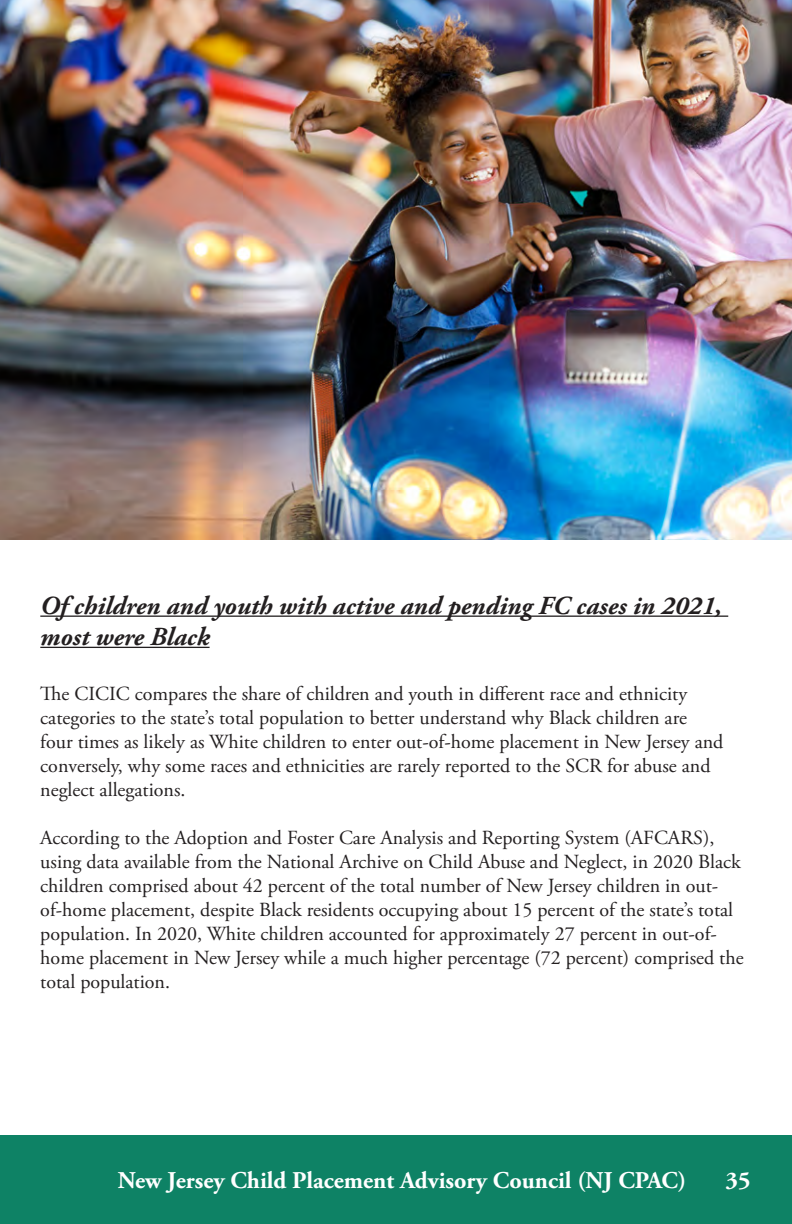
<style>
.page{position:relative;width:792px;height:1224px;background:#fff}
.page>*{position:absolute;margin:0;border:0;box-sizing:border-box;transform-origin:0 0}
.t1{font:italic 700 26px/31.2px "Adobe Garamond Pro";color:#231f20}
.t2{font:700 24px "Adobe Garamond Pro";color:#fff}
.t3{font:20px/24px "Adobe Garamond Pro";color:#231f20}
</style>
<div class="page">
<div style="left:0;top:1135px;width:792px;height:89px;background:#0e8265"></div>
<img style="left:0;top:0;width:792px;height:539px">
<hr style="left:40px;top:616px;width:688px;height:1px;background:#231f20">
<hr style="left:40px;top:647px;width:170px;height:1px;background:#231f20">
<p class="t1" style="left:40px;top:590px;width:683px">Of children and youth with active and pending FC cases in 2021, most were Black</p>
<p class="t3" style="left:40px;top:682px;width:685px">The CICIC compares the share of children and youth in different race and ethnicity categories to the state’s total population to better understand why Black children are four times as likely as White children to enter out-of-home placement in New Jersey and conversely, why some races and ethnicities are rarely reported to the SCR for abuse and neglect allegations.</p>
<p class="t3" style="left:40px;top:826px;width:705px">According to the Adoption and Foster Care Analysis and Reporting System (AFCARS), using data available from the National Archive on Child Abuse and Neglect, in 2020 Black children comprised about 42 percent of the total number of New Jersey children in out&shy;of-home placement, despite Black residents occupying about 15 percent of the state’s total population. In 2020, White children accounted for approximately 27 percent in out-of&shy;home placement in New Jersey while a much higher percentage (72 percent) comprised the total population.</p>
<p class="t2" style="left:118px;top:1166px;width:570px">New Jersey Child Placement Advisory Council (NJ CPAC)</p>
<p class="t2" style="left:726px;top:1166px;width:26px">35</p>
</div>
